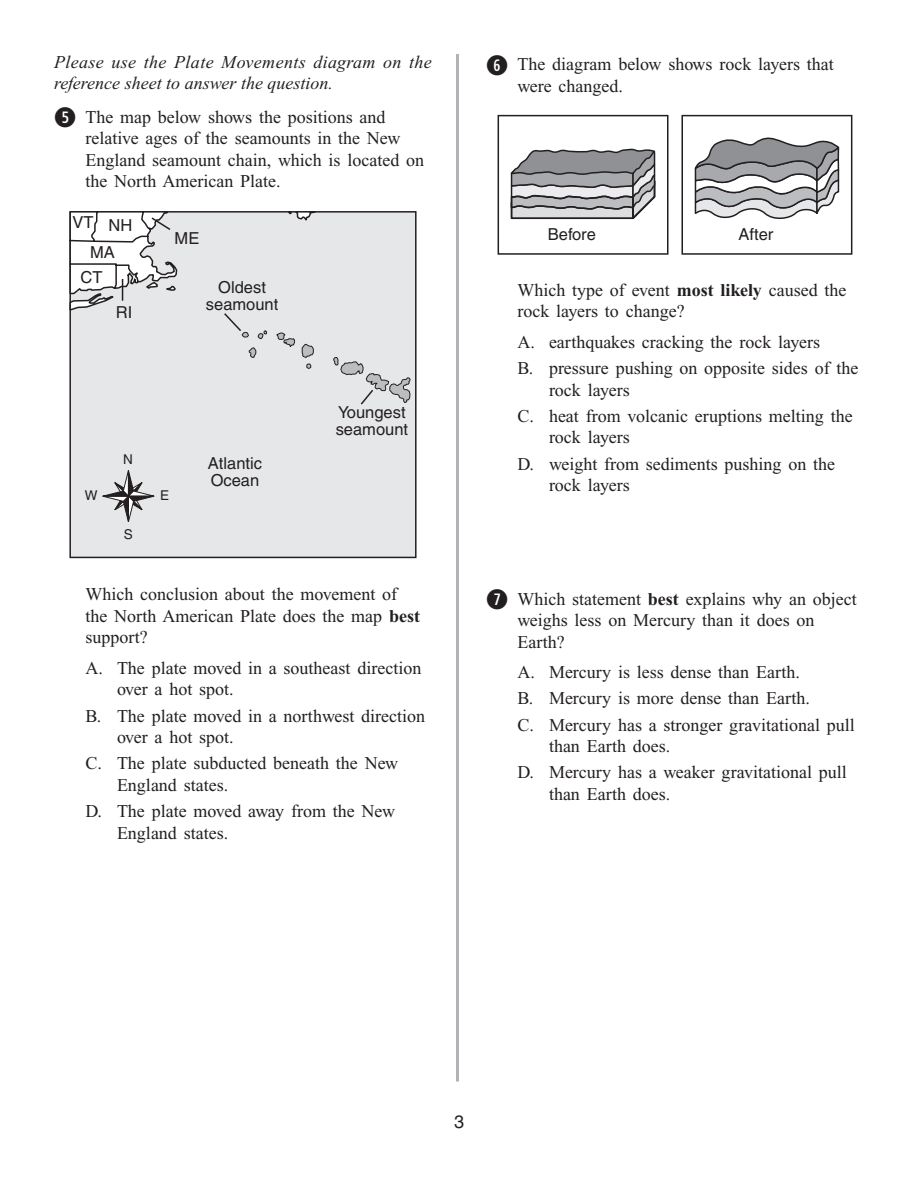
<style>
.page{position:relative;width:918px;height:1188px;background:#fff}
.page>*{position:absolute;margin:0;border:0;box-sizing:border-box;transform-origin:0 0}
.t1{font:18px/21.6px "Times New Roman";color:#231f20}
.t2{font:italic 18px/21.6px "Times New Roman";color:#231f20}
.t3{font:18px "Helvetica";color:#231f20}
.t4{font:16.5px/16.5px "Helvetica";color:#231f20}
.t5{font:13.5px "Helvetica";color:#231f20}
.s1{font-family:"Combi Numerals";font-weight:700;font-size:27px}
.s2{font-weight:700}
</style>
<div class="page">
<div style="left:67px;top:209px;width:352px;height:351px;background:linear-gradient(to bottom,#fff,#fff)"></div>
<div style="left:69px;top:211px;width:348px;height:347px;background:#e6e7e9;border:2px solid #231f20"></div>
<svg style="left:68px;top:210px;width:110px;height:102px"></svg>
<svg style="left:287px;top:210px;width:40px;height:6px"></svg>
<svg style="left:375px;top:374px;width:36px;height:29px"></svg>
<svg style="left:102px;top:470px;width:53px;height:52px"></svg>
<svg style="left:121px;top:216px;width:254px;height:189px"></svg>
<hr style="left:456px;top:54px;width:3px;height:1028px;background:#b2b3b7">
<svg style="left:497px;top:114px;width:356px;height:141px"></svg>
<div style="left:681px;top:115px;width:171px;height:140px;border:2px solid #231f20"></div>
<div style="left:498px;top:115px;width:171px;height:140px;border:2px solid #231f20"></div>
<svg style="left:508px;top:148px;width:149px;height:74px;background:#a9a9ab"></svg>
<svg style="left:694px;top:132px;width:146px;height:89px"></svg>
<p class="t2" style="left:54px;top:51px;width:379px">Please use the Plate Movements diagram on the reference sheet to answer the question.</p>
<p class="t1" style="left:86px;top:106px;width:340px;text-indent:-32px"><span class="s1">t</span> The map below shows the positions and relative ages of the seamounts in the New England seamount chain, which is located on the North American Plate.</p>
<p class="t4" style="left:72px;top:215px;width:61px">VT NH</p>
<p class="t4" style="left:175px;top:230px;width:26px">ME</p>
<p class="t4" style="left:80px;top:240px;width:36px;line-height:24.9px;text-indent:10px">MA<br>CT</p>
<p class="t4" style="left:116px;top:304px;width:18px">RI</p>
<p class="t4" style="left:206px;top:279px;width:74px;text-align:center">Oldest seamount</p>
<p class="t5" style="left:123px;top:451px;width:11px">N</p>
<p class="t5" style="left:85px;top:488px;width:14px">W</p>
<p class="t5" style="left:160px;top:488px;width:11px">E</p>
<p class="t5" style="left:124px;top:526px;width:11px">S</p>
<p class="t4" style="left:208px;top:455px;width:56px">Atlantic<br>Ocean</p>
<p class="t4" style="left:336px;top:404px;width:74px">Youngest seamount</p>
<p class="t1" style="left:86px;top:583px;width:336px">Which conclusion about the movement of the North American Plate does the map <span class="s2">best </span>support?</p>
<p class="t1" style="left:117px;top:657px;width:306px;text-indent:-32px">A. The plate moved in a southeast direction over a hot spot.</p>
<p class="t1" style="left:117px;top:705px;width:310px;text-indent:-32px">B. The plate moved in a northwest direction over a hot spot.</p>
<p class="t1" style="left:117px;top:752px;width:283px;text-indent:-32px">C. The plate subducted beneath the New<br>England states.</p>
<p class="t1" style="left:117px;top:800px;width:280px;text-indent:-32px">D. The plate moved away from the New<br>England states.</p>
<p class="t1" style="left:518px;top:54px;width:318px;text-indent:-32px"><span class="s1">y</span> The diagram below shows rock layers that were changed.</p>
<p class="t4" style="left:548px;top:225px;width:50px">Before</p>
<p class="t4" style="left:739px;top:225px;width:36px">After</p>
<p class="t1" style="left:518px;top:279px;width:330px">Which type of event <span class="s2">most likely</span> caused the rock layers to change?</p>
<p class="t1" style="left:518px;top:329px;width:342px;line-height:26.1px">A. earthquakes cracking the rock layers<br>B. pressure pushing on opposite sides of the</p>
<p class="t1" style="left:518px;top:377px;width:337px;line-height:26.1px;text-indent:32px">rock layers<br>C. heat from volcanic eruptions melting the</p>
<p class="t1" style="left:518px;top:424px;width:319px;line-height:26.1px;text-indent:32px">rock layers<br>D. weight from sediments pushing on the</p>
<p class="t1" style="left:549px;top:474px;width:82px">rock layers</p>
<p class="t1" style="left:518px;top:588px;width:341px;text-indent:-32px"><span class="s1">u</span> Which statement <span class="s2">best</span> explains why an object weighs less on Mercury than it does on<br>Earth?</p>
<p class="t1" style="left:518px;top:659px;width:339px;line-height:26.1px">A. Mercury is less dense than Earth.<br>B. Mercury is more dense than Earth.<br>C. Mercury has a stronger gravitational pull</p>
<p class="t1" style="left:518px;top:733px;width:331px;line-height:26.1px;text-indent:32px">than Earth does.<br>D. Mercury has a weaker gravitational pull</p>
<p class="t1" style="left:549px;top:783px;width:123px">than Earth does.</p>
<p class="t3" style="left:454px;top:1111px;width:12px">3</p>
</div>
